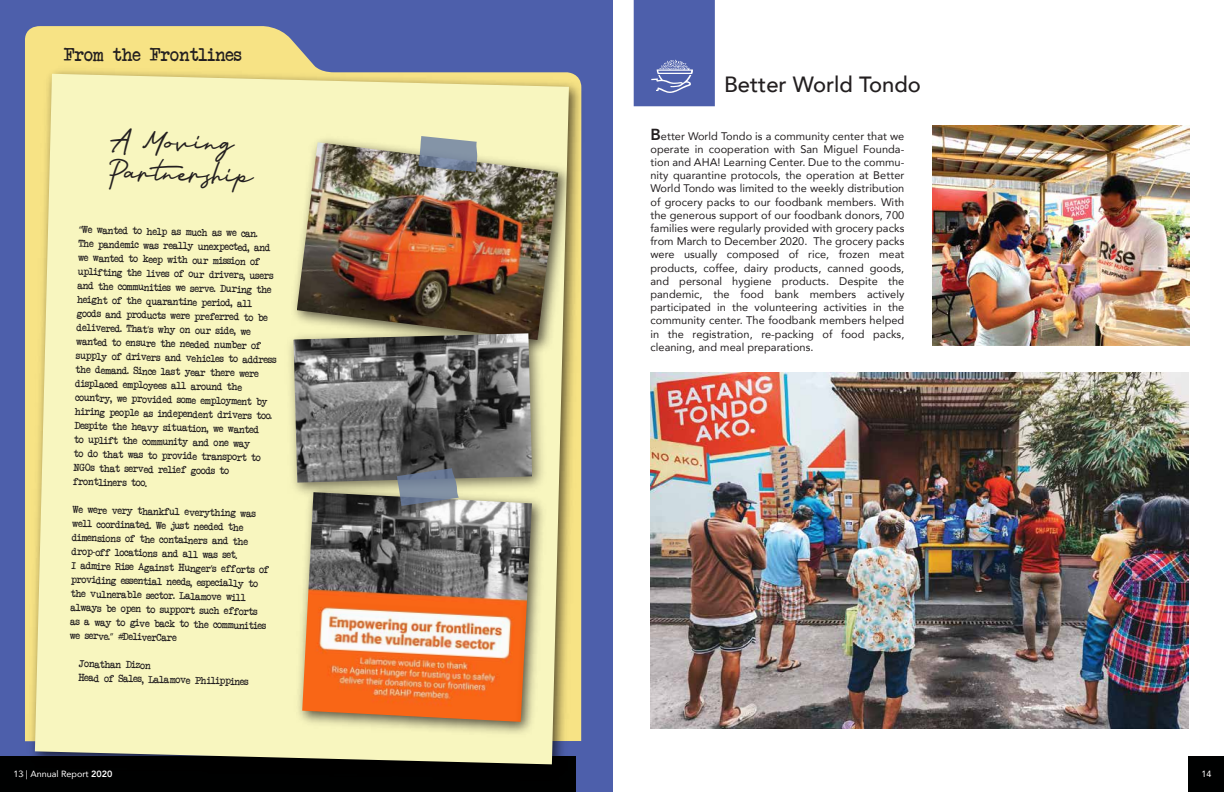
<style>
.page{position:relative;width:1224px;height:792px;background:#fff}
.page>*{position:absolute;margin:0;border:0;box-sizing:border-box;transform-origin:0 0}
.t1{font:47px "Nagietha";color:#231f20}
.t2{font:500 22px "Avenir";color:#231f20}
.t3{font:18px "Another Typewriter";color:#231f20}
.t4{font:11px/13.2px "Avenir";letter-spacing:.005em;color:#231f20;text-align:justify}
.t5{font:10px/14px "Another Typewriter";color:#231f20}
.t6{font:9px "Avenir";color:#fff}
.s1{font-family:"Myriad Pro"}
.s2{font-weight:800;font-size:16px}
.s3{font-weight:800}
</style>
<div class="page">
<div style="left:0;top:0;width:613px;height:792px;background:#4d5fab"></div>
<div style="left:0;top:757px;width:576px;height:35px;background:#000101"></div>
<div style="left:1188px;top:757px;width:36px;height:35px;background:#000101"></div>
<svg style="left:25px;top:26px;width:286px;height:36px;background:#ecda87"></svg>
<img style="left:23px;top:62px;width:559px;height:703px">
<svg style="left:35px;top:74px;width:534px;height:690px;background:#f1edb5"></svg>
<img style="left:285px;top:131px;width:292px;height:228px">
<img style="left:297px;top:142px;width:261px;height:198px">
<img style="left:291px;top:501px;width:260px;height:239px">
<img style="left:302px;top:501px;width:230px;height:221px">
<svg style="left:418px;top:136px;width:59px;height:36px;background:#85929c"></svg>
<img style="left:932px;top:126px;width:258px;height:219px">
<svg style="left:634px;top:0;width:81px;height:106px;background:#5365ae"></svg>
<img style="left:651px;top:373px;width:537px;height:356px">
<img style="left:282px;top:322px;width:269px;height:179px">
<img style="left:294px;top:333px;width:238px;height:150px">
<svg style="left:397px;top:468px;width:62px;height:38px;background:#758090"></svg>
<h3 class="t3" style="left:64px;top:43px;width:179px">From the Frontlines</h3>
<h1 class="t1" style="left:111px;top:116px;width:125px;rotate:2deg">A Moving</h1>
<h1 class="t1" style="left:110px;top:148px;width:145px;rotate:2deg">Partnership</h1>
<p class="t5" style="left:78px;top:222px;width:203px;rotate:1deg"><span class="s1">“</span>We wanted to help as much as we can.<br>The pandemic was really unexpected, and we wanted to keep with our mission of uplifting the lives of our drivers, users and the communities we serve. During the height of the quarantine period, all goods and products were preferred to be delivered. That<span class="s1">’</span>s why on our side, we wanted to ensure the needed number of supply of drivers and vehicles to address the demand. Since last year there were displaced employees all around the country, we provided some employment by hiring people as independent drivers too.<br>Despite the heavy situation, we wanted<br>to uplift the community and one way<br>to do that was to provide transport to NGOs that served relief goods to frontliners too.</p>
<p class="t5" style="left:72px;top:502px;width:200px;rotate:1deg">We were very thankful everything was well coordinated. We just needed the dimensions of the containers and the drop<span class="s1">-</span>off locations and all was set.<br>I admire Rise Against Hunger<span class="s1">’</span>s efforts of providing essential needs, especially to the vulnerable sector. Lalamove will always be open to support such efforts as a way to give back to the communities we serve.<span class="s1">”</span> #DeliverCare</p>
<p class="t5" style="left:79px;top:656px;width:172px;rotate:1deg">Jonathan Dizon<br>Head of Sales, Lalamove Philippines</p>
<h2 class="t2" style="left:724px;top:65px;width:199px">Better World Tondo</h2>
<p class="t4" style="left:650px;top:129px;width:255px"><span class="s2">B</span>etter World Tondo is a community center that we operate in cooperation with San Miguel Founda&shy;tion and AHA! Learning Center. Due to the commu&shy;nity quarantine protocols, the operation at Better World Tondo was limited to the weekly distribution of grocery packs to our foodbank members. With the generous support of our foodbank donors, 700 families were regularly provided with grocery packs from March to December 2020. The grocery packs were usually composed of rice, frozen meat products, coffee, dairy products, canned goods, and personal hygiene products. Despite the pandemic, the food bank members actively participated in the volunteering activities in the community center. The foodbank members helped in the registration, re-packing of food packs, cleaning, and meal preparations.</p>
<p class="t6" style="left:13px;top:767px;width:101px">13 | Annual Report <span class="s3">2020</span></p>
<p class="t6" style="left:1201px;top:766px;width:12px">14</p>
</div>
